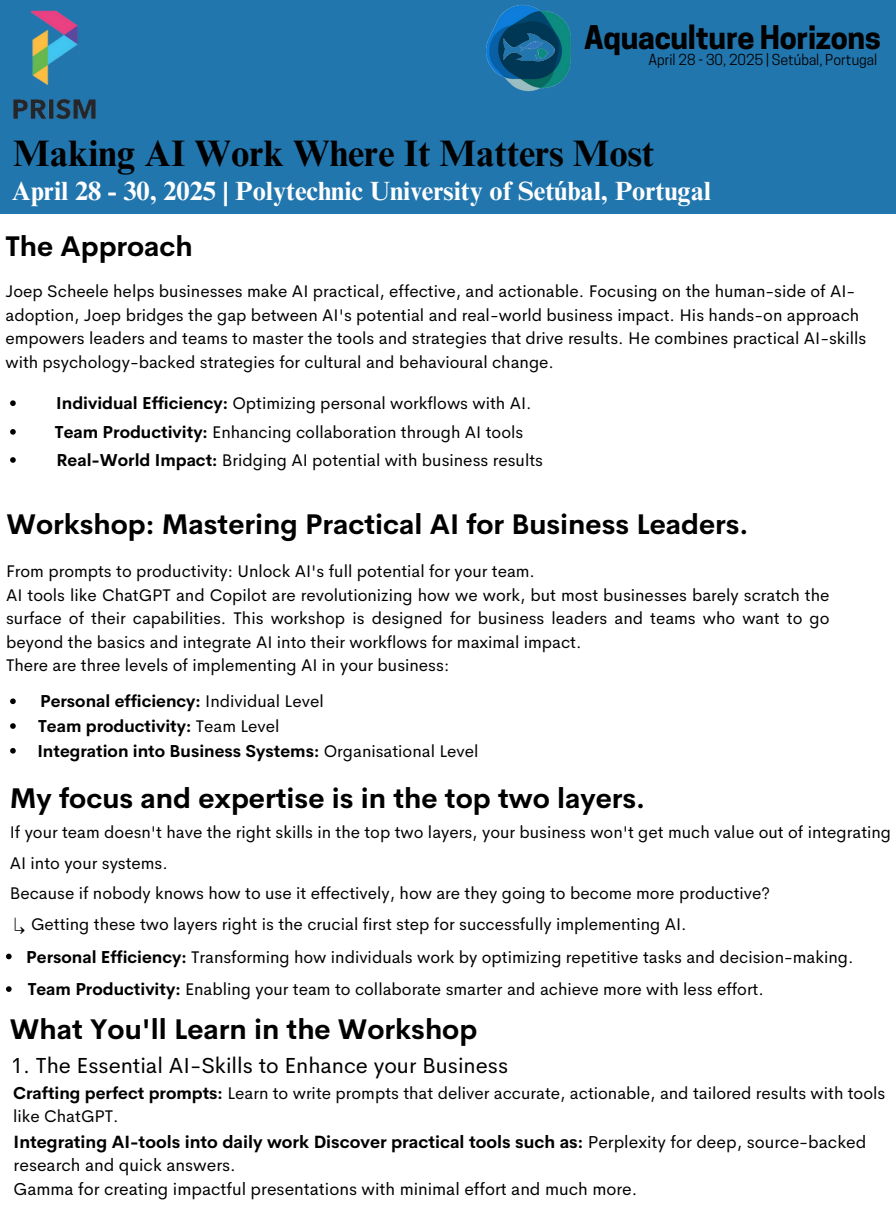
<style>
.page{position:relative;width:896px;height:1211px;background:#fff}
.page>*{position:absolute;margin:0;border:0;box-sizing:border-box;transform-origin:0 0}
.t1{font:700 36.9px "Times NRMT Pro";color:#000}
.t2{font:700 30.6px "Cooper Hewitt";letter-spacing:-.01em;color:#000}
.t3{font:700 27.9px "Cerebri Sans";color:#000}
.t4{font:700 26.4px "Times NRMT Pro";color:#fff}
.t5{font:21.9px "Cerebri Sans";color:#000}
.t6{font:17.4px/23.7px "Cerebri Sans";color:#000}
.t7{font:16.95px/23.7px "Cerebri Sans";color:#000}
.t8{font:700 16.95px "Cerebri Sans";color:#000}
.t9{font:14.25px "Cooper Hewitt";color:#000}
.s1{font-weight:700}
.s2{font-weight:400}
.s3{font-family:"Wen Quan Yi Micro Hei"}
</style>
<div class="page">
<div style="left:0;top:0;width:896px;height:214px;background:#2276ae"></div>
<img style="left:31px;top:10px;width:47px;height:73px">
<img style="left:13px;top:83px;width:83px;height:37px">
<img style="left:486px;top:5px;width:85px;height:87px">
<svg style="left:10px;top:400px;width:6px;height:6px"></svg>
<svg style="left:10px;top:429px;width:6px;height:5px"></svg>
<svg style="left:10px;top:457px;width:6px;height:6px"></svg>
<svg style="left:10px;top:698px;width:6px;height:6px"></svg>
<svg style="left:10px;top:723px;width:6px;height:6px"></svg>
<svg style="left:10px;top:748px;width:6px;height:5px"></svg>
<svg style="left:6px;top:953px;width:6px;height:6px"></svg>
<svg style="left:6px;top:986px;width:6px;height:6px"></svg>
<p class="t2" style="left:584px;top:26px;width:298px">Aquaculture Horizons</p>
<h2 class="t9" style="left:648px;top:55px;width:230px">April 28 - 30, 2025 | Setúbal, Portugal</h2>
<p class="t1" style="left:13px;top:139px;width:642px">Making AI Work Where It Matters Most</p>
<p class="t4" style="left:12px;top:181px;width:700px">April 28 - 30, 2025 | Polytechnic University of Setúbal, Portugal</p>
<p class="t3" style="left:5px;top:228px;width:189px">The Approach</p>
<h3 class="t7" style="left:5px;top:279px;width:862px">Joep Scheele helps businesses make AI practical, effective, and actionable. Focusing on the human-side of AI&shy;adoption, Joep bridges the gap between AI's potential and real-world business impact. His hands-on approach empowers leaders and teams to master the tools and strategies that drive results. He combines practical AI-skills with psychology-backed strategies for cultural and behavioural change.</h3>
<h1 class="t7" style="left:56px;top:391px;width:477px"><span class="s1">Individual Efficiency:</span> Optimizing personal workflows with AI.</h1>
<h2 class="t7" style="left:55px;top:420px;width:470px"><span class="s1">Team Productivity:</span> Enhancing collaboration through AI tools</h2>
<h5 class="t7" style="left:56px;top:448px;width:488px"><span class="s1">Real-World Impact:</span> Bridging AI potential with business results</h5>
<p class="t3" style="left:7px;top:506px;width:743px">Workshop: Mastering Practical AI for Business Leaders.</p>
<p class="t7" style="left:6px;top:559px;width:824px">From prompts to productivity: Unlock AI's full potential for your team.<br>AI tools like ChatGPT and Copilot are revolutionizing how we work, but most businesses barely scratch the surface of their capabilities. This workshop is designed for business leaders and teams who want to go beyond the basics and integrate AI into their workflows for maximal impact.<br>There are three levels of implementing AI in your business:</p>
<p class="t8" style="left:40px;top:690px;width:285px">Personal efficiency: <span class="s2">Individual Level</span></p>
<h2 class="t8" style="left:38px;top:715px;width:243px">Team productivity: <span class="s2">Team Level</span></h2>
<h5 class="t8" style="left:37px;top:740px;width:443px">Integration into Business Systems: <span class="s2">Organisational Level</span></h5>
<p class="t3" style="left:10px;top:780px;width:637px">My focus and expertise is in the top two layers.</p>
<p class="t7" style="left:10px;top:817px;width:882px;line-height:30.3px">If your team doesn't have the right skills in the top two layers, your business won't get much value out of integrating AI into your systems.<br>Because if nobody knows how to use it effectively, how are they going to become more productive?<br><span class="s3">↳</span> Getting these two layers right is the crucial first step for successfully implementing AI.</p>
<p class="t7" style="left:26px;top:944px;width:828px"><span class="s1">Personal Efficiency:</span> Transforming how individuals work by optimizing repetitive tasks and decision-making.</p>
<p class="t7" style="left:28px;top:977px;width:737px"><span class="s1">Team Productivity:</span> Enabling your team to collaborate smarter and achieve more with less effort.</p>
<h5 class="t3" style="left:10px;top:1010px;width:469px">What You'll Learn in the Workshop</h5>
<p class="t5" style="left:11px;top:1051px;width:498px">1. The Essential AI-Skills to Enhance your Business</p>
<p class="t7" style="left:13px;top:1080px;width:873px"><span class="s1">Crafting perfect prompts:</span> Learn to write prompts that deliver accurate, actionable, and tailored results with tools like ChatGPT.</p>
<h2 class="t6" style="left:14px;top:1129px;width:854px"><span class="s1">Integrating AI-tools into daily work Discover practical tools such as:</span> Perplexity for deep, source-backed research and quick answers.<br>Gamma for creating impactful presentations with minimal effort and much more.</h2>
</div>
